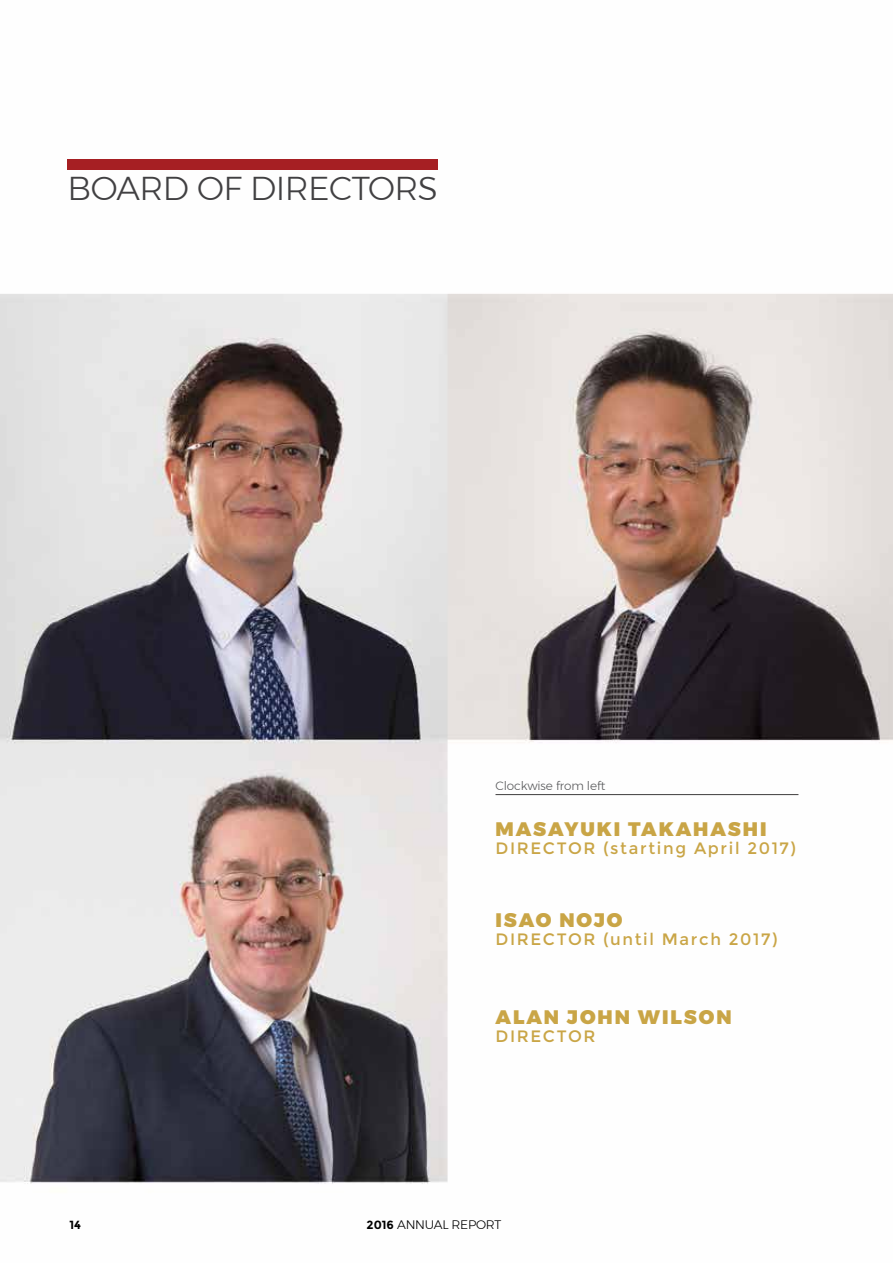
<style>
.page{position:relative;width:893px;height:1263px;background:#fff}
.page>*{position:absolute;margin:0;border:0;box-sizing:border-box;transform-origin:0 0}
.t1{font:300 33px "Montserrat";letter-spacing:-.015em;color:#414042}
.t2{font:900 19.5px "Montserrat";letter-spacing:.1em;color:#c9a546}
.t3{font:16.5px "Montserrat";letter-spacing:.1em;color:#c9a546}
.t4{font:300 12.3px "Montserrat";letter-spacing:-.02em;color:#000}
.t5{font:300 12px "Montserrat";letter-spacing:-.01em;color:#58595b}
.t6{font:700 11.85px "Montserrat";color:#000}
.s1{font-weight:700;font-size:11.85px}
</style>
<div class="page">
<img style="left:0;top:159px;width:893px;height:1025px">
<div style="left:68px;top:159px;width:370px;height:11px;background:#a61f23"></div>
<hr style="left:495px;top:794px;width:303px;height:1px;background:#3f3d3d">
<h1 class="t1" style="left:68px;top:164px;width:372px">BOARD OF DIRECTORS</h1>
<p class="t5" style="left:495px;top:777px;width:111px">Clockwise from left</p>
<p class="t2" style="left:495px;top:813px;width:272px">MASAYUKI TAKAHASHI</p>
<p class="t3" style="left:495px;top:839px;width:302px">DIRECTOR (starting April 2017)</p>
<p class="t2" style="left:495px;top:904px;width:128px">ISAO NOJO</p>
<p class="t3" style="left:495px;top:929px;width:284px">DIRECTOR (until March 2017)</p>
<p class="t2" style="left:495px;top:1001px;width:238px">ALAN JOHN WILSON</p>
<p class="t3" style="left:495px;top:1027px;width:102px">DIRECTOR</p>
<p class="t6" style="left:69px;top:1217px;width:13px">14</p>
<p class="t4" style="left:367px;top:1215px;width:136px"><span class="s1">2016</span> ANNUAL REPORT</p>
</div>
